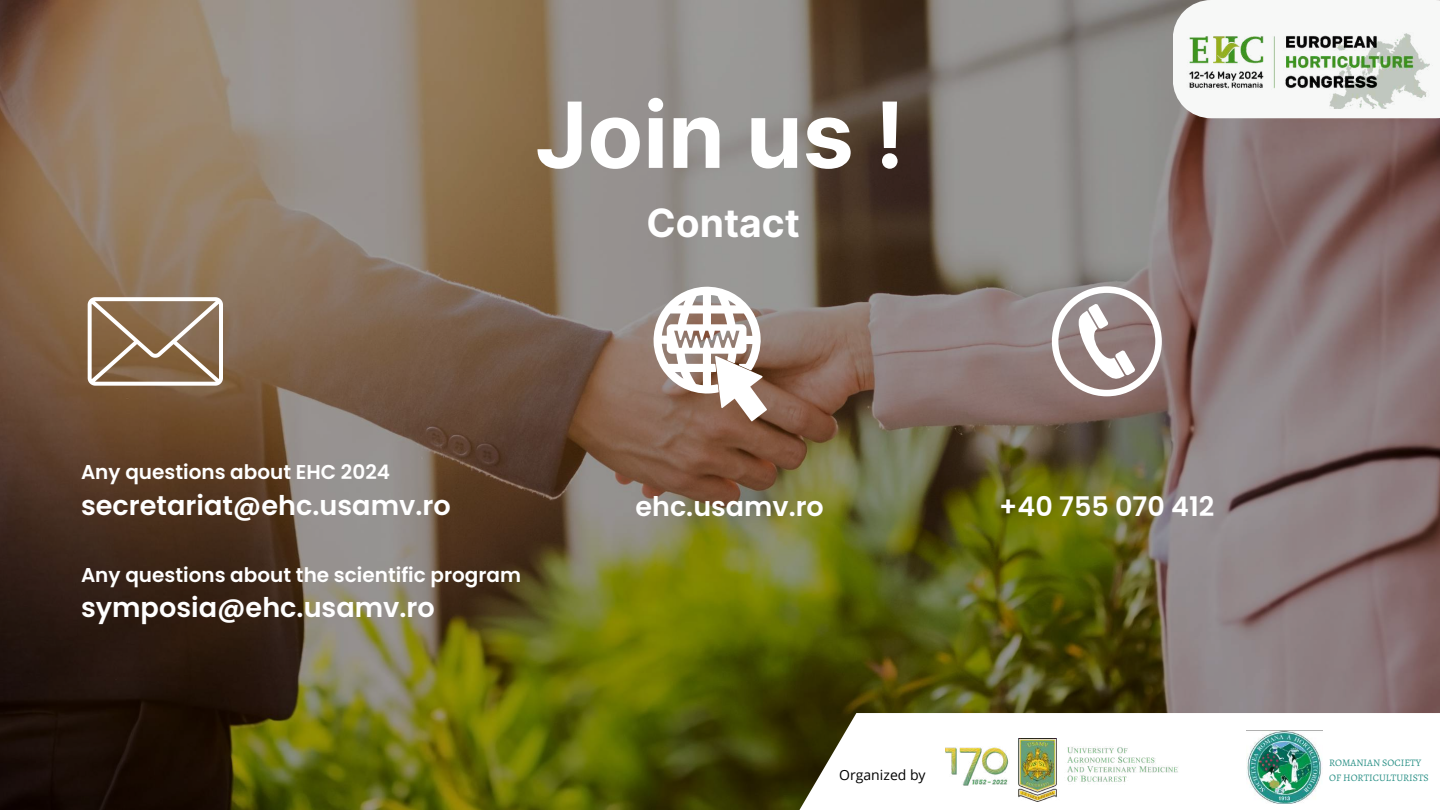
<style>
.page{position:relative;width:1440px;height:810px;background:#fff}
.page>*{position:absolute;margin:0;border:0;box-sizing:border-box;transform-origin:0 0}
.t1{font:700 91.2px "Inter";color:#fff}
.t2{font:700 39px "Inter";color:#fff}
.t3{font:600 27.1px "Poppins";color:#fff}
.t4{font:600 27px "Poppins";color:#fff}
.t5{font:600 20px "Poppins";color:#fff}
.t6{font:14px "Open Sans";color:#000}
.t7{font:10px/15px "Alegreya";color:#2b9187}
</style>
<div class="page">
<img style="left:0;top:0;width:1440px;height:810px">
<svg style="left:88px;top:297px;width:135px;height:88px"></svg>
<svg style="left:653px;top:286px;width:114px;height:135px"></svg>
<svg style="left:1052px;top:286px;width:110px;height:110px"></svg>
<svg style="left:796px;top:713px;width:644px;height:97px"></svg>
<svg style="left:1173px;top:0;width:267px;height:118px"></svg>
<img style="left:1160px;top:10px;width:280px;height:98px">
<img style="left:1247px;top:730px;width:75px;height:74px">
<img style="left:945px;top:739px;width:253px;height:63px">
<h1 class="t1" style="left:535px;top:80px;width:371px">Join us !</h1>
<h2 class="t2" style="left:647px;top:200px;width:155px">Contact</h2>
<p class="t5" style="left:81px;top:458px;width:311px">Any questions about EHC 2024</p>
<h3 class="t3" style="left:81px;top:486px;width:371px">secretariat@ehc.usamv.ro</h3>
<p class="t5" style="left:81px;top:561px;width:442px">Any questions about the scientific program</p>
<h3 class="t3" style="left:81px;top:589px;width:355px">symposia@ehc.usamv.ro</h3>
<h3 class="t4" style="left:636px;top:488px;width:190px">ehc.usamv.ro</h3>
<h3 class="t4" style="left:999px;top:488px;width:217px">+40 755 070 412</h3>
<p class="t6" style="left:839px;top:765px;width:88px">Organized by</p>
<p class="t7" style="left:1329px;top:755px;width:101px">ROMANIAN SOCIETY<br>OF HORTICULTURISTS</p>
</div>
